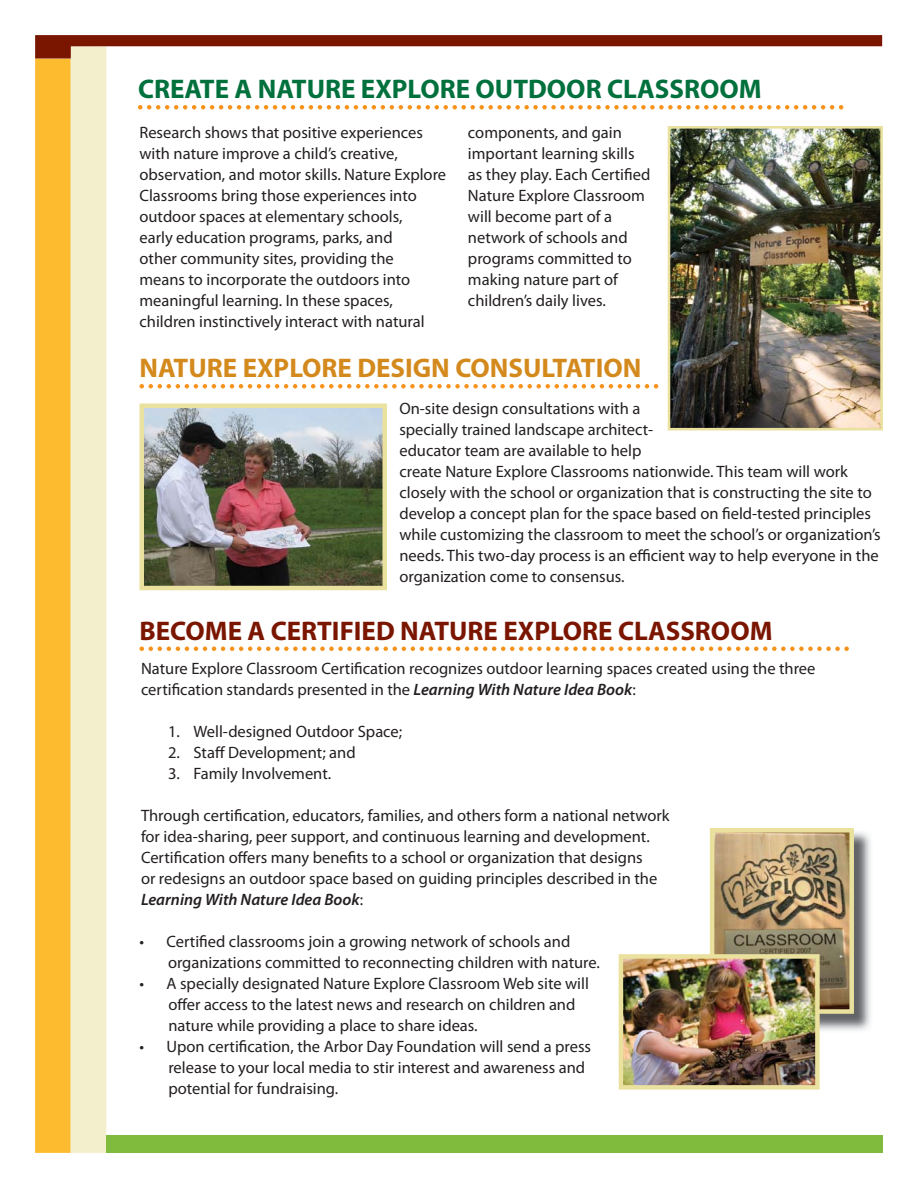
<style>
.page{position:relative;width:918px;height:1188px;background:#fff}
.page>*{position:absolute;margin:0;border:0;box-sizing:border-box;transform-origin:0 0}
.t1{font:700 27px "Myriad Pro";color:#7a1500}
.t2{font:700 27px "Myriad Pro";color:#00703c}
.t3{font:700 27px "Myriad Pro";color:#d4891c}
.t4{font:16.5px/21px "Myriad Pro";color:#231f20}
.s1{font-weight:600;font-style:italic}
</style>
<div class="page">
<img style="left:854px;top:832px;width:17px;height:199px">
<div style="left:35px;top:59px;width:36px;height:1094px;background:#fdbb30"></div>
<div style="left:71px;top:46px;width:35px;height:1107px;background:#f3efcd"></div>
<svg style="left:35px;top:35px;width:847px;height:24px"></svg>
<img style="left:668px;top:126px;width:215px;height:304px">
<div style="left:106px;top:1135px;width:776px;height:18px;background:#80bb3d"></div>
<img style="left:140px;top:404px;width:247px;height:186px">
<img style="left:619px;top:828px;width:235px;height:262px">
<svg style="left:138px;top:105px;width:705px;height:5px"></svg>
<svg style="left:140px;top:384px;width:518px;height:4px"></svg>
<svg style="left:140px;top:646px;width:709px;height:5px"></svg>
<h1 class="t2" style="left:138px;top:79px;width:625px">CREATE A NATURE EXPLORE OUTDOOR CLASSROOM</h1>
<p class="t4" style="left:139px;top:123px;width:308px">Research shows that positive experiences with nature improve a child’s creative, observation, and motor skills. Nature Explore Classrooms bring those experiences into outdoor spaces at elementary schools,<br>early education programs, parks, and<br>other community sites, providing the<br>means to incorporate the outdoors into meaningful learning. In these spaces, children instinctively interact with natural</p>
<p class="t4" style="left:468px;top:123px;width:184px">components, and gain important learning skills as they play. Each Certified<br>Nature Explore Classroom will become part of a network of schools and programs committed to making nature part of children’s daily lives.</p>
<h1 class="t3" style="left:140px;top:358px;width:503px">NATURE EXPLORE DESIGN CONSULTATION</h1>
<p class="t4" style="left:399px;top:399px;width:483px">On-site design consultations with a<br>specially trained landscape architect-<br>educator team are available to help<br>create Nature Explore Classrooms nationwide. This team will work closely with the school or organization that is constructing the site to develop a concept plan for the space based on field-tested principles while customizing the classroom to meet the school’s or organization’s needs. This two-day process is an efficient way to help everyone in the organization come to consensus.</p>
<h1 class="t1" style="left:140px;top:620px;width:635px">BECOME A CERTIFIED NATURE EXPLORE CLASSROOM</h1>
<p class="t4" style="left:141px;top:659px;width:676px">Nature Explore Classroom Certification recognizes outdoor learning spaces created using the three certification standards presented in the <span class="s1">Learning With Nature Idea Book</span>:</p>
<p class="t4" style="left:168px;top:722px;width:236px">1. Well-designed Outdoor Space;</p>
<p class="t4" style="left:168px;top:743px;width:189px">2. Staff Development; and</p>
<p class="t4" style="left:168px;top:764px;width:165px">3. Family Involvement.</p>
<p class="t4" style="left:141px;top:806px;width:530px">Through certification, educators, families, and others form a national network for idea-sharing, peer support, and continuous learning and development.<br>Certification offers many benefits to a school or organization that designs<br>or redesigns an outdoor space based on guiding principles described in the <span class="s1">Learning With Nature Idea Book</span>:</p>
<p class="t4" style="left:168px;top:932px;width:434px;text-indent:-29px">• Certified classrooms join a growing network of schools and organizations committed to reconnecting children with nature.</p>
<p class="t4" style="left:168px;top:974px;width:422px;text-indent:-29px">• A specially designated Nature Explore Classroom Web site will offer access to the latest news and research on children and nature while providing a place to share ideas.</p>
<p class="t4" style="left:168px;top:1037px;width:424px;text-indent:-29px">• Upon certification, the Arbor Day Foundation will send a press release to your local media to stir interest and awareness and potential for fundraising.</p>
</div>
